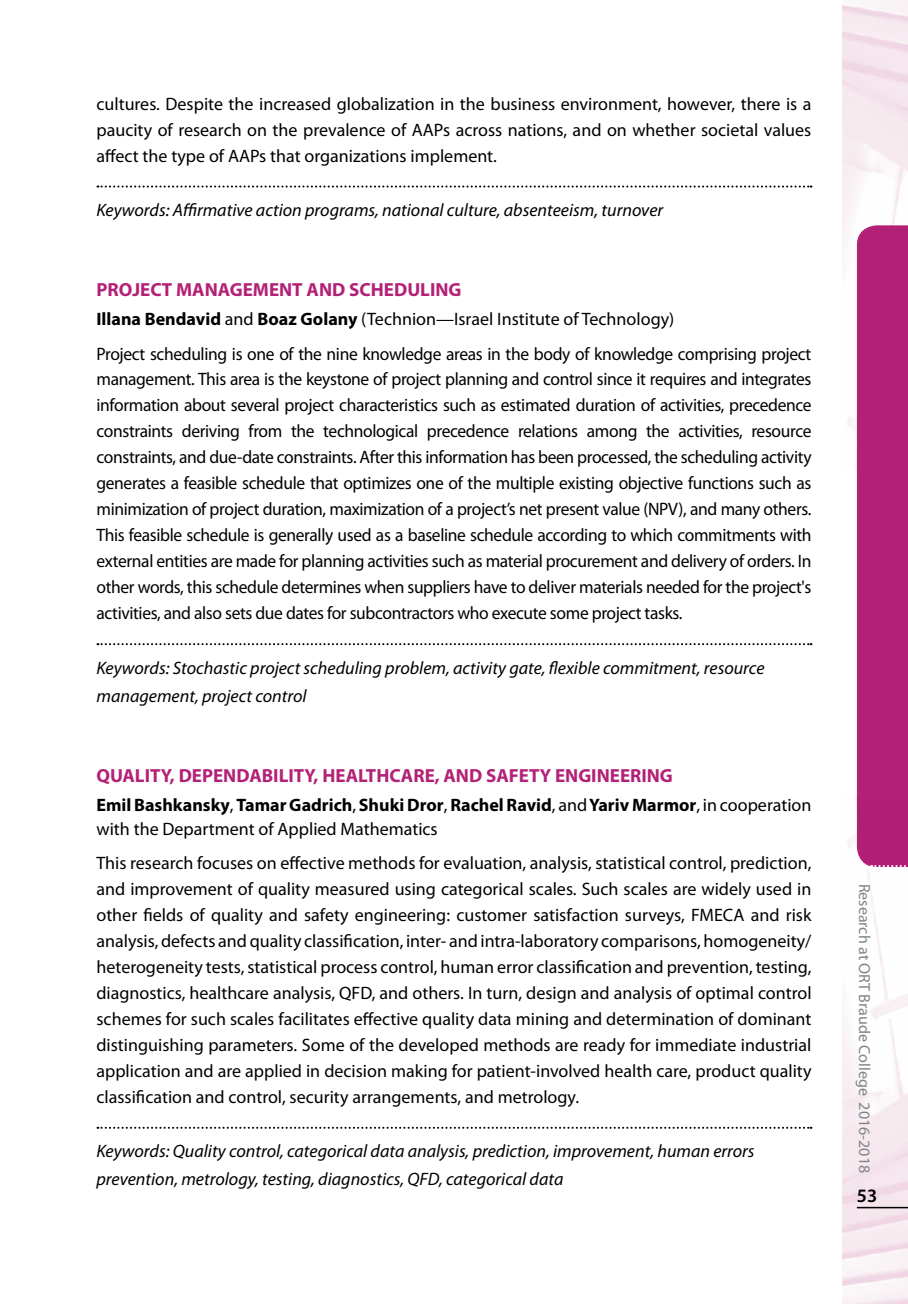
<style>
.page{position:relative;width:908px;height:1304px;background:#fff}
.page>*{position:absolute;margin:0;border:0;box-sizing:border-box;transform-origin:0 0}
.t1{font:700 19px "Myriad Pro";color:#b32177}
.t2{font:600 19px "Myriad Pro";color:#000}
.t3{font:18px/26px "Myriad Pro";letter-spacing:-.005em;color:#000;text-align:justify}
.t4{font:italic 18px/28px "Myriad Pro";color:#000}
.t5{font:16px "Myriad Pro";color:#808285}
.s1{font-weight:700}
</style>
<div class="page">
<img style="left:842px;top:837px;width:65px;height:467px">
<svg style="left:856px;top:225px;width:52px;height:642px;background:#b83181"></svg>
<svg style="left:97px;top:186px;width:714px;height:2px"></svg>
<svg style="left:97px;top:643px;width:714px;height:2px"></svg>
<svg style="left:97px;top:1127px;width:714px;height:2px"></svg>
<p class="t3" style="left:96px;top:91px;width:716px">cultures. Despite the increased globalization in the business environment, however, there is a paucity of research on the prevalence of AAPs across nations, and on whether societal values affect the type of AAPs that organizations implement.</p>
<p class="t4" style="left:96px;top:196px;width:568px">Keywords: Affirmative action programs, national culture, absenteeism, turnover</p>
<p class="t1" style="left:96px;top:277px;width:366px">PROJECT MANAGEMENT AND SCHEDULING</p>
<p class="t3" style="left:96px;top:302px;width:716px;line-height:34.2px"><span class="s1">Illana Bendavid</span> and <span class="s1">Boaz Golany</span> (Technion—Israel Institute of Technology)<br>Project scheduling is one of the nine knowledge areas in the body of knowledge comprising project</p>
<p class="t3" style="left:96px;top:366px;width:716px">management. This area is the keystone of project planning and control since it requires and integrates information about several project characteristics such as estimated duration of activities, precedence constraints deriving from the technological precedence relations among the activities, resource constraints, and due-date constraints. After this information has been processed, the scheduling activity generates a feasible schedule that optimizes one of the multiple existing objective functions such as minimization of project duration, maximization of a project’s net present value (NPV), and many others.<br>This feasible schedule is generally used as a baseline schedule according to which commitments with external entities are made for planning activities such as material procurement and delivery of orders. In other words, this schedule determines when suppliers have to deliver materials needed for the project's activities, and also sets due dates for subcontractors who execute some project tasks.</p>
<p class="t4" style="left:96px;top:653px;width:669px">Keywords: Stochastic project scheduling problem, activity gate, flexible commitment, resource management, project control</p>
<p class="t1" style="left:96px;top:763px;width:577px">QUALITY, DEPENDABILITY, HEALTHCARE, AND SAFETY ENGINEERING</p>
<p class="t3" style="left:96px;top:793px;width:716px;line-height:24px"><span class="s1">Emil Bashkansky</span>, <span class="s1">Tamar Gadrich</span>, <span class="s1">Shuki Dror</span>, <span class="s1">Rachel Ravid</span>, and <span class="s1">Yariv Marmor</span>, in cooperation with the Department of Applied Mathematics</p>
<p class="t3" style="left:96px;top:850px;width:716px">This research focuses on effective methods for evaluation, analysis, statistical control, prediction, and improvement of quality measured using categorical scales. Such scales are widely used in other fields of quality and safety engineering: customer satisfaction surveys, FMECA and risk analysis, defects and quality classification, inter- and intra-laboratory comparisons, homogeneity/ heterogeneity tests, statistical process control, human error classification and prevention, testing, diagnostics, healthcare analysis, QFD, and others. In turn, design and analysis of optimal control schemes for such scales facilitates effective quality data mining and determination of dominant distinguishing parameters. Some of the developed methods are ready for immediate industrial application and are applied in decision making for patient-involved health care, product quality classification and control, security arrangements, and metrology.</p>
<p class="t4" style="left:96px;top:1137px;width:659px">Keywords: Quality control, categorical data analysis, prediction, improvement, human errors prevention, metrology, testing, diagnostics, QFD, categorical data</p>
<p class="t5" style="left:874px;top:884px;width:291px;rotate:90deg">Research at ORT Braude College 2016-2018</p>
<p class="t2" style="left:856px;top:1183px;width:22px">53</p>
</div>
